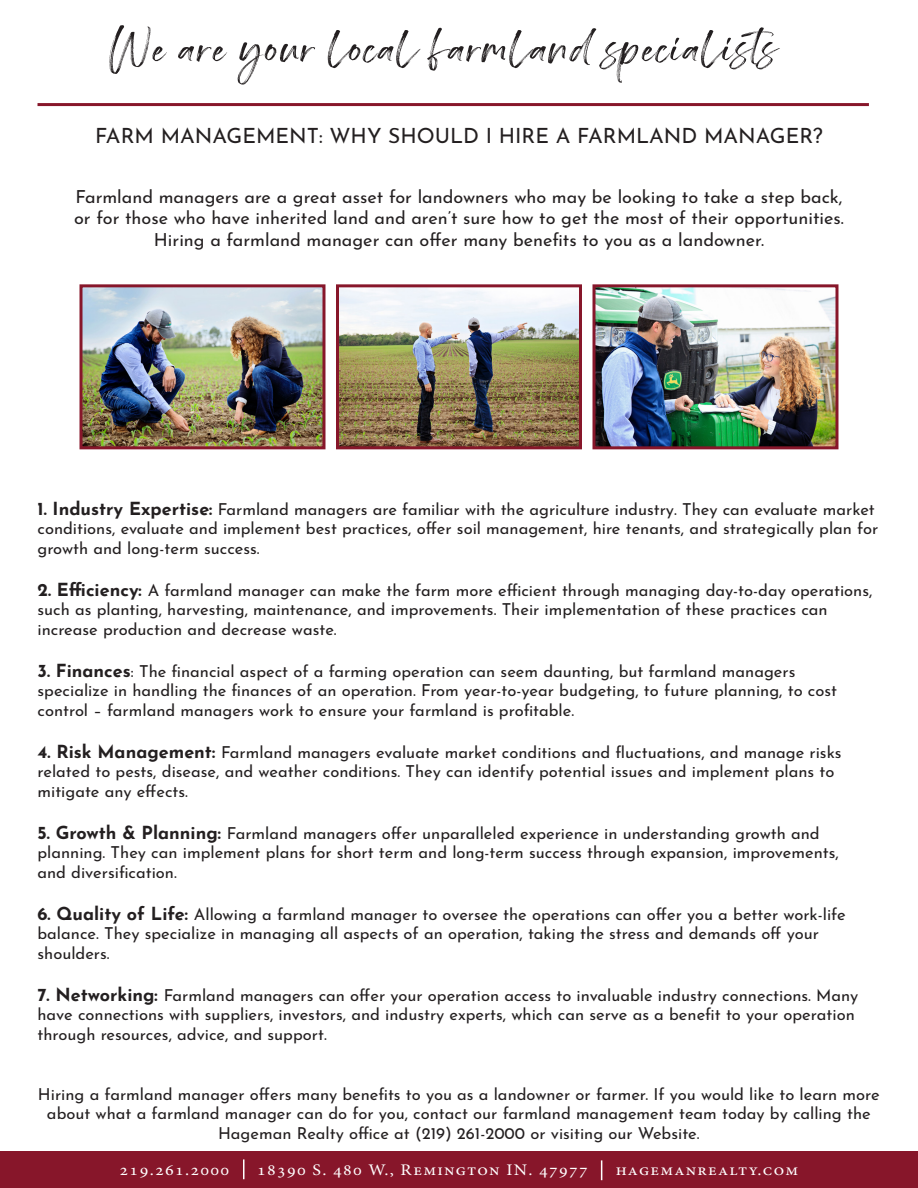
<style>
.page{position:relative;width:918px;height:1188px;background:#fff}
.page>*{position:absolute;margin:0;border:0;box-sizing:border-box;transform-origin:0 0}
.t1{font:56.85px "Springfield";letter-spacing:.02em;color:#231f20;scale:1.2 1}
.t2{font:21px "Josefin Sans";color:#231f20}
.t3{font:18px "Josefin Sans";color:#231f20}
.t4{font:16.5px/19.8px "Josefin Sans";color:#231f20}
.t5{font:16.2px "Minion Pro";letter-spacing:.07em;color:#fff;scale:1.11 1}
.s1{font-weight:700;font-size:18px}
</style>
<div class="page">
<div style="left:0;top:1151px;width:918px;height:37px;background:#87162a"></div>
<svg style="left:243px;top:1159px;width:1px;height:20px"></svg>
<hr style="left:38px;top:103px;width:831px;height:3px;background:#87162a">
<img style="left:84px;top:288px;width:238px;height:157px">
<div style="left:80px;top:284px;width:246px;height:165px;border:3px solid #87162a"></div>
<img style="left:340px;top:288px;width:238px;height:157px">
<div style="left:336px;top:284px;width:246px;height:165px;border:3px solid #87162a"></div>
<img style="left:596px;top:288px;width:238px;height:157px">
<div style="left:592px;top:284px;width:246px;height:165px;border:3px solid #87162a"></div>
<svg style="left:601px;top:1160px;width:1px;height:20px"></svg>
<p class="t1" style="left:109px;top:14px;width:557px">We are your local farmland specialists</p>
<p class="t2" style="left:95px;top:118px;width:729px">FARM MANAGEMENT: WHY SHOULD I HIRE A FARMLAND MANAGER?</p>
<p class="t3" style="left:75px;top:181px;width:769px">Farmland managers are a great asset for landowners who may be looking to take a step back,</p>
<p class="t3" style="left:74px;top:203px;width:771px">or for those who have inherited land and aren’t sure how to get the most of their opportunities.</p>
<p class="t3" style="left:154px;top:224px;width:612px">Hiring a farmland manager can offer many benefits to you as a landowner.</p>
<p class="t4" style="left:38px;top:497px;width:842px"><span class="s1">1. Industry Expertise:</span> Farmland managers are familiar with the agriculture industry. They can evaluate market conditions, evaluate and implement best practices, offer soil management, hire tenants, and strategically plan for growth and long-term success.</p>
<p class="t4" style="left:38px;top:578px;width:837px"><span class="s1">2. Efficiency:</span> A farmland manager can make the farm more efficient through managing day-to-day operations, such as planting, harvesting, maintenance, and improvements. Their implementation of these practices can</p>
<p class="t4" style="left:38px;top:618px;width:301px">increase production and decrease waste.</p>
<p class="t4" style="left:38px;top:659px;width:759px"><span class="s1">3. Finances</span>: The financial aspect of a farming operation can seem daunting, but farmland managers</p>
<p class="t4" style="left:38px;top:679px;width:801px">specialize in handling the finances of an operation. From year-to-year budgeting, to future planning, to cost</p>
<p class="t4" style="left:38px;top:699px;width:538px">control – farmland managers work to ensure your farmland is profitable.</p>
<p class="t4" style="left:38px;top:740px;width:806px"><span class="s1">4. Risk Management:</span> Farmland managers evaluate market conditions and fluctuations, and manage risks related to pests, disease, and weather conditions. They can identify potential issues and implement plans to</p>
<p class="t4" style="left:38px;top:780px;width:152px">mitigate any effects.</p>
<p class="t4" style="left:38px;top:821px;width:784px"><span class="s1">5. Growth &amp; Planning:</span> Farmland managers offer unparalleled experience in understanding growth and</p>
<p class="t4" style="left:38px;top:841px;width:803px">planning. They can implement plans for short term and long-term success through expansion, improvements,</p>
<p class="t4" style="left:38px;top:861px;width:141px">and diversification.</p>
<p class="t4" style="left:38px;top:902px;width:810px"><span class="s1">6. Quality of Life:</span> Allowing a farmland manager to oversee the operations can offer you a better work-life</p>
<p class="t4" style="left:38px;top:922px;width:783px">balance. They specialize in managing all aspects of an operation, taking the stress and demands off your</p>
<p class="t4" style="left:38px;top:942px;width:74px">shoulders.</p>
<p class="t4" style="left:38px;top:983px;width:822px"><span class="s1">7. Networking:</span> Farmland managers can offer your operation access to invaluable industry connections. Many have connections with suppliers, investors, and industry experts, which can serve as a benefit to your operation through resources, advice, and support.</p>
<p class="t4" style="left:38px;top:1082px;width:843px;text-align:center">Hiring a farmland manager offers many benefits to you as a landowner or farmer. If you would like to learn more about what a farmland manager can do for you, contact our farmland management team today by calling the<br>Hageman Realty office at (219) 261-2000 or visiting our Website.</p>
<p class="t5" style="left:120px;top:1159px;width:100px">219.261.2000</p>
<p class="t5" style="left:257px;top:1159px;width:299px">18390 S. 480 W., Remington IN. 47977</p>
<p class="t5" style="left:616px;top:1159px;width:166px">hagemanrealty.com</p>
</div>
